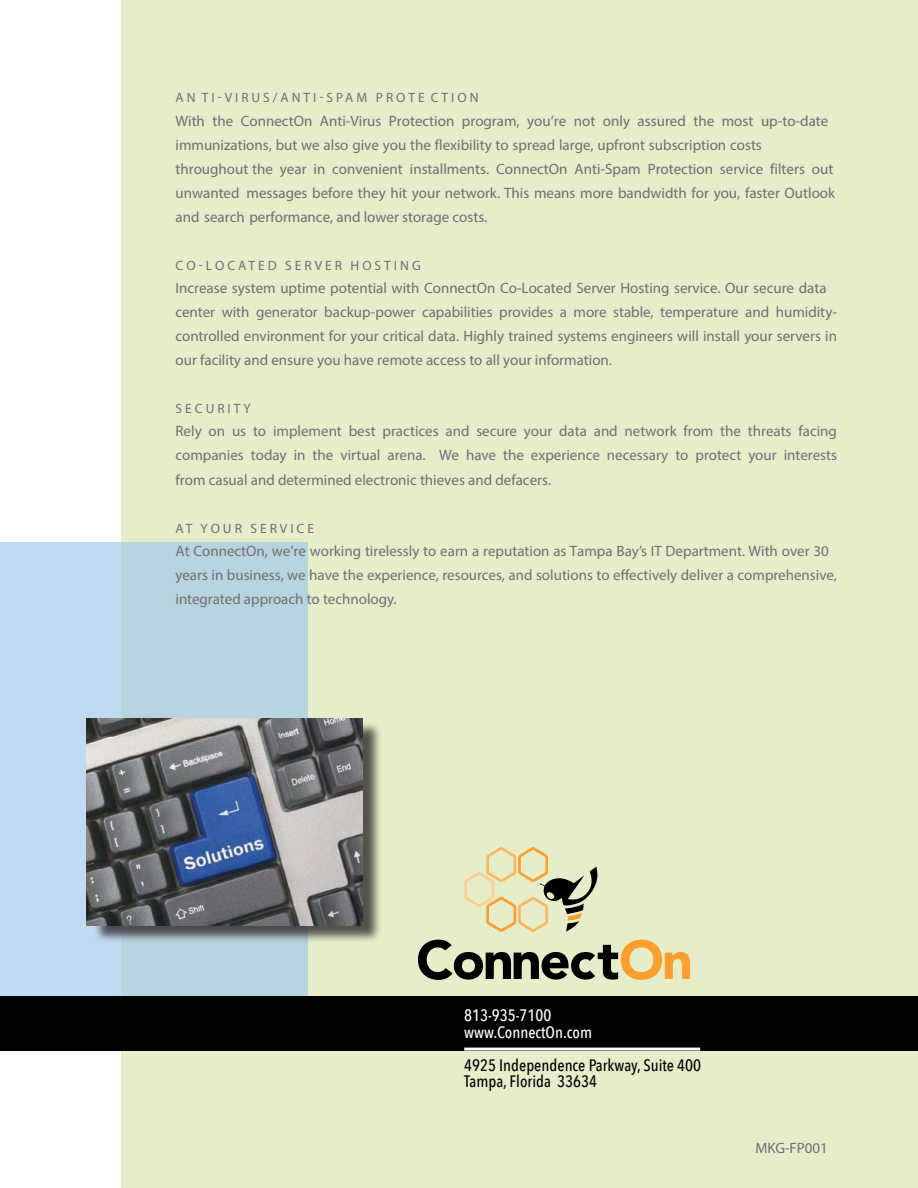
<style>
.page{position:relative;width:918px;height:1188px;background:#fff}
.page>*{position:absolute;margin:0;border:0;box-sizing:border-box;transform-origin:0 0}
.t1{font:500 16.5px/16.5px "Avenir Next Condensed";color:#010203}
.t2{font:500 16.5px/16.5px "Avenir Next Condensed";color:#fff}
.t3{font:15px/24px "Myriad Pro";color:#6d6e71}
.t4{font:13.5px "Myriad Pro";letter-spacing:.22em;color:#6d6e71}
</style>
<div class="page">
<div style="left:122px;top:0;width:796px;height:1188px;background:#e6eec9"></div>
<div style="left:0;top:543px;width:308px;height:454px;background:linear-gradient(to right,#c0daf3,#b4d2da)"></div>
<div style="left:93px;top:722px;width:289px;height:221px;background:#231f20;opacity:.75"></div>
<img style="left:87px;top:718px;width:276px;height:208px">
<div style="left:0;top:996px;width:918px;height:55px;background:#010203"></div>
<svg style="left:418px;top:847px;width:272px;height:133px"></svg>
<hr style="left:464px;top:1048px;width:236px;height:3px;background:#fff">
<p class="t4" style="left:176px;top:89px;width:304px">AN TI-VIRUS/ANTI-SPAM PROTE CTION</p>
<p class="t3" style="left:176px;top:109px;width:661px">With the ConnectOn Anti-Virus Protection program, you’re not only assured the most up-to-date immunizations, but we also give you the flexibility to spread large, upfront subscription costs throughout the year in convenient installments. ConnectOn Anti-Spam Protection service filters out unwanted messages before they hit your network. This means more bandwidth for you, faster Outlook and search performance, and lower storage costs.</p>
<p class="t4" style="left:176px;top:257px;width:247px">CO-LOCATED SERVER HOSTING</p>
<p class="t3" style="left:176px;top:276px;width:663px">Increase system uptime potential with ConnectOn Co-Located Server Hosting service. Our secure data center with generator backup-power capabilities provides a more stable, temperature and humidity&shy;controlled environment for your critical data. Highly trained systems engineers will install your servers in our facility and ensure you have remote access to all your information.</p>
<p class="t4" style="left:176px;top:400px;width:77px">SECURITY</p>
<p class="t3" style="left:176px;top:419px;width:663px;text-align:justify">Rely on us to implement best practices and secure your data and network from the threats facing companies today in the virtual arena. We have the experience necessary to protect your interests from casual and determined electronic thieves and defacers.</p>
<p class="t4" style="left:176px;top:520px;width:140px">AT YOUR SERVICE</p>
<p class="t3" style="left:176px;top:539px;width:663px">At ConnectOn, we’re working tirelessly to earn a reputation as Tampa Bay’s IT Department. With over 30 years in business, we have the experience, resources, and solutions to effectively deliver a comprehensive, integrated approach to technology.</p>
<p class="t2" style="left:464px;top:1007px;width:129px">813-935-7100 www.ConnectOn.com</p>
<p class="t1" style="left:464px;top:1057px;width:238px">4925 Independence Parkway, Suite 400<br>Tampa, Florida 33634</p>
<p class="t3" style="left:755px;top:1136px;width:74px">MKG-FP001</p>
</div>
